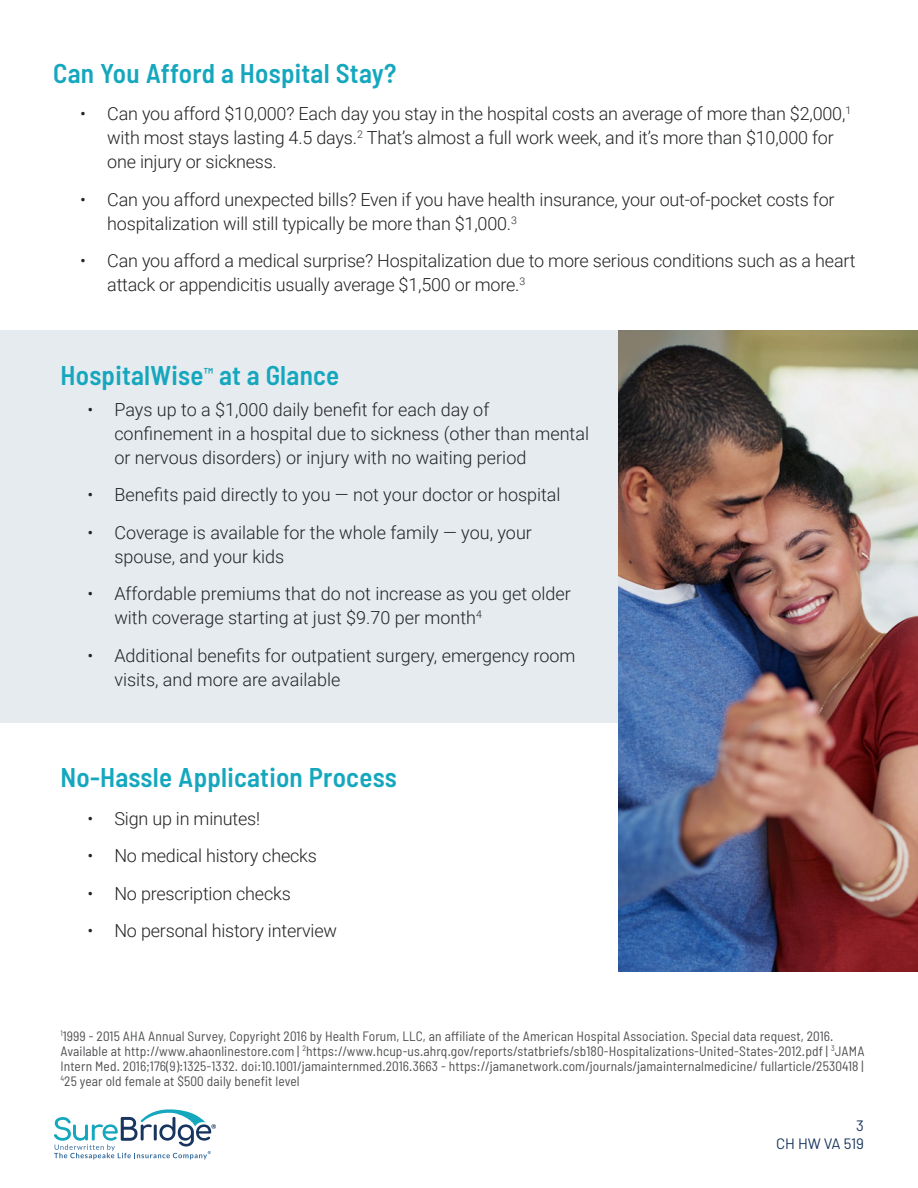
<style>
.page{position:relative;width:918px;height:1188px;background:#fff}
.page>*{position:absolute;margin:0;border:0;box-sizing:border-box;transform-origin:0 0}
.t1{font:600 semi-condensed 27px "Barlow";letter-spacing:.01em;color:#15a7be}
.t2{font:300 18px/24px "Roboto";letter-spacing:-.01em;color:#222325}
.t3{font:15px/18px "Barlow";color:#17355e;text-align:right}
.t4{font:semi-condensed 13.5px/15px "Barlow";letter-spacing:.01em;color:#4e4f51}
</style>
<div class="page">
<svg style="left:54px;top:1109px;width:162px;height:50px"></svg>
<div style="left:0;top:330px;width:918px;height:393px;background:#e6ebef"></div>
<img style="left:618px;top:330px;width:300px;height:642px">
<p class="t1" style="left:53px;top:56px;width:345px">Can You Afford a Hospital Stay?</p>
<p class="t2" style="left:107px;top:101px;width:745px;text-indent:-27px">• Can you afford $10,000? Each day you stay in the hospital costs an average of more than $2,000,<sup>1 </sup>with most stays lasting 4.5 days.<sup>2</sup> That’s almost a full work week, and it’s more than $10,000 for one injury or sickness.</p>
<p class="t2" style="left:107px;top:187px;width:729px;text-indent:-27px">• Can you afford unexpected bills? Even if you have health insurance, your out-of-pocket costs for hospitalization will still typically be more than $1,000.<sup>3</sup></p>
<p class="t2" style="left:107px;top:248px;width:750px;text-indent:-27px">• Can you afford a medical surprise? Hospitalization due to more serious conditions such as a heart attack or appendicitis usually average $1,500 or more.<sup>3</sup></p>
<p class="t1" style="left:60px;top:359px;width:280px">HospitalWise<sup>™</sup> at a Glance</p>
<p class="t2" style="left:114px;top:397px;width:476px;text-indent:-27px">• Pays up to a $1,000 daily benefit for each day of confinement in a hospital due to sickness (other than mental or nervous disorders) or injury with no waiting period</p>
<p class="t2" style="left:87px;top:482px;width:475px">• Benefits paid directly to you — not your doctor or hospital</p>
<p class="t2" style="left:114px;top:520px;width:419px;text-indent:-27px">• Coverage is available for the whole family — you, your spouse, and your kids</p>
<p class="t2" style="left:114px;top:581px;width:458px;text-indent:-27px">• Affordable premiums that do not increase as you get older with coverage starting at just $9.70 per month<sup>4</sup></p>
<p class="t2" style="left:114px;top:643px;width:463px;text-indent:-27px">• Additional benefits for outpatient surgery, emergency room visits, and more are available</p>
<p class="t1" style="left:60px;top:761px;width:338px">No-Hassle Application Process</p>
<p class="t2" style="left:87px;top:806px;width:174px">• Sign up in minutes!</p>
<p class="t2" style="left:87px;top:843px;width:231px">• No medical history checks</p>
<p class="t2" style="left:87px;top:881px;width:205px">• No prescription checks</p>
<p class="t2" style="left:87px;top:918px;width:251px">• No personal history interview</p>
<p class="t4" style="left:60px;top:1028px;width:806px"><sup>1</sup>1999 - 2015 AHA Annual Survey, Copyright 2016 by Health Forum, LLC, an affiliate of the American Hospital Association. Special data request, 2016.<br>Available at http://www.ahaonlinestore.com | <sup>2</sup>https://www.hcup-us.ahrq.gov/reports/statbriefs/sb180-Hospitalizations-United-States-2012.pdf | <sup>3</sup>JAMA Intern Med. 2016;176(9):1325-1332. doi:10.1001/jamainternmed.2016.3663 - https://jamanetwork.com/journals/jamainternalmedicine/ fullarticle/2530418 | <sup>4</sup>25 year old female at $500 daily benefit level</p>
<p class="t3" style="left:776px;top:1117px;width:89px">3<br>CH HW VA 519</p>
</div>
